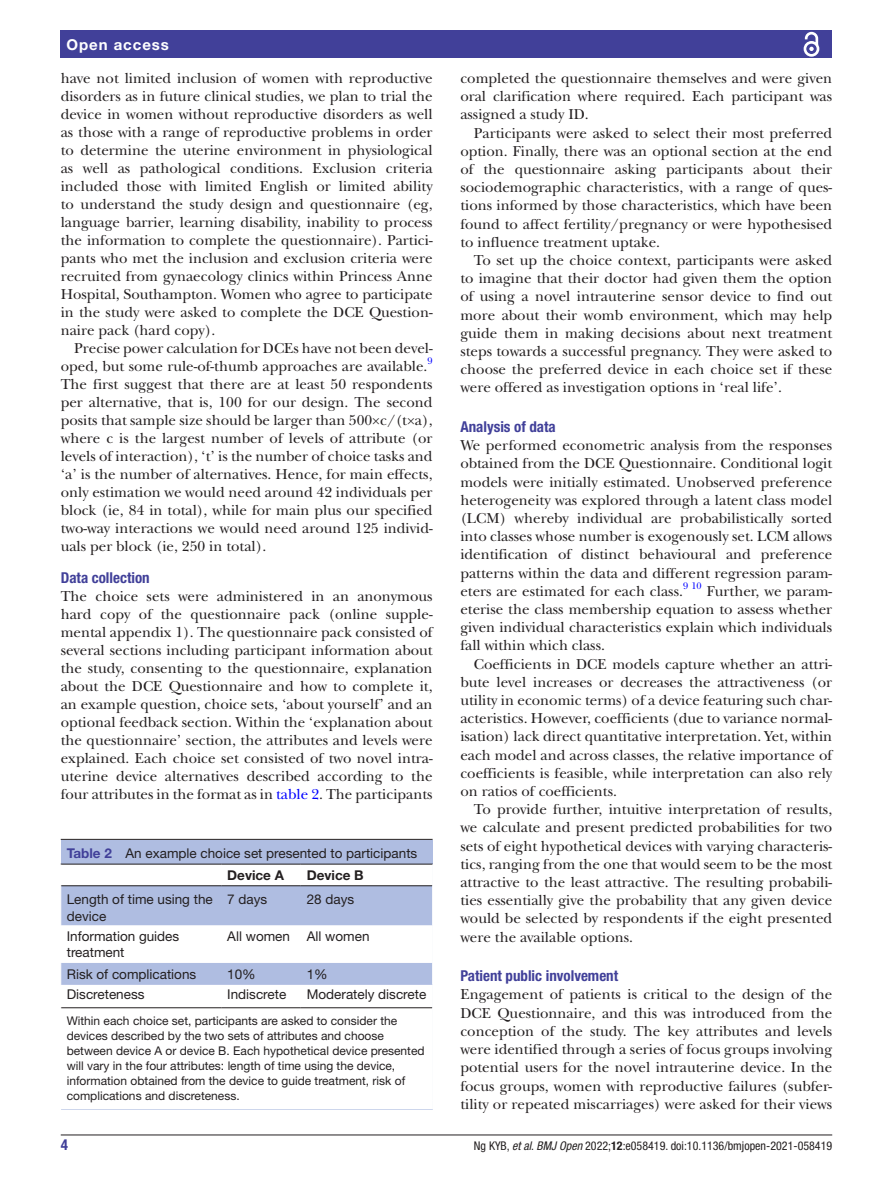
<style>
.page{position:relative;width:893px;height:1191px;background:#fff}
.page>*{position:absolute;margin:0;border:0;box-sizing:border-box;transform-origin:0 0}
.t1{font:15px/18.1px "New Baskerville";color:#231f20;text-align:justify}
.t2{font:700 condensed 15px "Helvetica Neue LT Std";color:#414099}
.t3{font:700 15px "Helvetica Neue LT Std";letter-spacing:.065em;color:#fff}
.t4{font:13.5px/16.2px "Helvetica Neue LT Std";color:#231f20}
.t5{font:700 13.5px "Helvetica Neue LT Std";color:#231f20}
.t6{font:12px/15px "Helvetica Neue LT Std";color:#231f20}
.t7{font:condensed 12px "Helvetica Neue LT Std";color:#231f20}
.t8{font:9.9px "New Baskerville";color:#00f}
.s1{color:#00f}
.s2{font-weight:700;color:#414099}
.s3{font-weight:700}
.s4{font-style:italic}
</style>
<div class="page">
<hr style="left:61px;top:1134px;width:771px;height:1px;background:#231f20">
<div style="left:61px;top:31px;width:771px;height:27px;background:#414099"></div>
<svg style="left:803px;top:31px;width:17px;height:26px"></svg>
<div style="left:61px;top:840px;width:372px;height:269px;background:#afbde1"></div>
<hr style="left:61px;top:839px;width:372px;height:1px;background:#231f20">
<div style="left:61px;top:1008px;width:371px;height:101px;background:#fff"></div>
<hr style="left:61px;top:863px;width:160px;height:1px;background:#231f20">
<hr style="left:221px;top:863px;width:80px;height:1px;background:#231f20">
<hr style="left:301px;top:863px;width:132px;height:1px;background:#231f20">
<hr style="left:221px;top:1007px;width:80px;height:1px;background:#231f20">
<hr style="left:301px;top:1007px;width:131px;height:1px;background:#231f20">
<hr style="left:61px;top:1007px;width:160px;height:1px;background:#231f20">
<svg style="left:60px;top:864px;width:373px;height:143px"></svg>
<hr style="left:432px;top:1007px;width:1px;height:102px;background:#fff">
<hr style="left:67px;top:1099px;width:366px;height:2px;background:#fff">
<p class="t3" style="left:66px;top:35px;width:104px">Open access</p>
<p class="t1" style="left:61px;top:69px;width:373px">have not limited inclusion of women with reproductive disorders as in future clinical studies, we plan to trial the device in women without reproductive disorders as well as those with a range of reproductive problems in order to determine the uterine environment in physiological as well as pathological conditions. Exclusion criteria included those with limited English or limited ability to understand the study design and questionnaire (eg, language barrier, learning disability, inability to process the information to complete the questionnaire). Partici&shy;pants who met the inclusion and exclusion criteria were recruited from gynaecology clinics within Princess Anne Hospital, Southampton. Women who agree to participate in the study were asked to complete the DCE Question&shy;naire pack (hard copy).</p>
<p class="t1" style="left:61px;top:339px;width:373px;text-indent:14px">Precise power calculation for DCEs have not been devel&shy;oped, but some rule-of-thumb approaches are available.</p>
<p class="t8" style="left:427px;top:355px;width:7px">9</p>
<p class="t1" style="left:61px;top:375px;width:373px">The first suggest that there are at least 50 respondents per alternative, that is, 100 for our design. The second posits that sample size should be larger than 500×c/(t×a), where c is the largest number of levels of attribute (or levels of interaction), ‘t’ is the number of choice tasks and ‘a’ is the number of alternatives. Hence, for main effects, only estimation we would need around 42 individuals per block (ie, 84 in total), while for main plus our specified two-way interactions we would need around 125 individ&shy;uals per block (ie, 250 in total).</p>
<p class="t2" style="left:61px;top:568px;width:91px">Data collection</p>
<p class="t1" style="left:61px;top:587px;width:373px">The choice sets were administered in an anonymous hard copy of the questionnaire pack (online supple&shy;mental appendix 1). The questionnaire pack consisted of several sections including participant information about the study, consenting to the questionnaire, explanation about the DCE Questionnaire and how to complete it, an example question, choice sets, ‘about yourself’ and an optional feedback section. Within the ‘explanation about the questionnaire’ section, the attributes and levels were explained. Each choice set consisted of two novel intra&shy;uterine device alternatives described according to the four attributes in the format as in <span class="s1">table 2</span>. The participants</p>
<p class="t4" style="left:227px;top:841px;width:192px;line-height:22px;text-indent:-160px"><span class="s2">Table 2</span> An example choice set presented to participants<br><span class="s3">Device A</span></p>
<p class="t5" style="left:307px;top:866px;width:59px">Device B</p>
<p class="t4" style="left:67px;top:891px;width:148px">Length of time using the device</p>
<p class="t4" style="left:227px;top:891px;width:42px">7 days</p>
<p class="t4" style="left:307px;top:891px;width:49px">28 days</p>
<p class="t4" style="left:67px;top:927px;width:114px">Information guides treatment</p>
<p class="t4" style="left:227px;top:927px;width:144px">All women All women</p>
<p class="t4" style="left:67px;top:965px;width:131px">Risk of complications</p>
<p class="t4" style="left:227px;top:965px;width:30px">10%</p>
<p class="t4" style="left:307px;top:965px;width:23px">1%</p>
<p class="t4" style="left:67px;top:985px;width:79px">Discreteness</p>
<p class="t4" style="left:227px;top:985px;width:61px">Indiscrete</p>
<p class="t4" style="left:307px;top:985px;width:121px">Moderately discrete</p>
<p class="t6" style="left:67px;top:1013px;width:359px">Within each choice set, participants are asked to consider the devices described by the two sets of attributes and choose between device A or device B. Each hypothetical device presented will vary in the four attributes: length of time using the device, information obtained from the device to guide treatment, risk of complications and discreteness.</p>
<p class="t1" style="left:460px;top:69px;width:373px">completed the questionnaire themselves and were given oral clarification where required. Each participant was assigned a study ID.</p>
<p class="t1" style="left:460px;top:124px;width:373px;text-indent:14px">Participants were asked to select their most preferred option. Finally, there was an optional section at the end of the questionnaire asking participants about their sociodemographic characteristics, with a range of ques&shy;tions informed by those characteristics, which have been found to affect fertility/pregnancy or were hypothesised to influence treatment uptake.</p>
<p class="t1" style="left:460px;top:251px;width:373px;text-indent:14px">To set up the choice context, participants were asked to imagine that their doctor had given them the option of using a novel intrauterine sensor device to find out more about their womb environment, which may help guide them in making decisions about next treatment steps towards a successful pregnancy. They were asked to choose the preferred device in each choice set if these were offered as investigation options in ‘real life’.</p>
<p class="t2" style="left:460px;top:417px;width:97px">Analysis of data</p>
<p class="t1" style="left:460px;top:436px;width:373px">We performed econometric analysis from the responses obtained from the DCE Questionnaire. Conditional logit models were initially estimated. Unobserved preference heterogeneity was explored through a latent class model (LCM) whereby individual are probabilistically sorted into classes whose number is exogenously set. LCM allows identification of distinct behavioural and preference patterns within the data and different regression param&shy;eters are estimated for each class.</p>
<p class="t8" style="left:683px;top:580px;width:20px">9 10</p>
<p class="t1" style="left:460px;top:582px;width:373px;text-indent:246px">Further, we param&shy;eterise the class membership equation to assess whether given individual characteristics explain which individuals fall within which class.</p>
<p class="t1" style="left:460px;top:655px;width:373px;text-indent:14px">Coefficients in DCE models capture whether an attri&shy;bute level increases or decreases the attractiveness (or utility in economic terms) of a device featuring such char&shy;acteristics. However, coefficients (due to variance normal&shy;isation) lack direct quantitative interpretation. Yet, within each model and across classes, the relative importance of coefficients is feasible, while interpretation can also rely on ratios of coefficients.</p>
<p class="t1" style="left:460px;top:800px;width:373px;text-indent:14px">To provide further, intuitive interpretation of results, we calculate and present predicted probabilities for two sets of eight hypothetical devices with varying characteris&shy;tics, ranging from the one that would seem to be the most attractive to the least attractive. The resulting probabili&shy;ties essentially give the probability that any given device would be selected by respondents if the eight presented were the available options.</p>
<p class="t2" style="left:460px;top:967px;width:159px">Patient public involvement</p>
<p class="t1" style="left:460px;top:985px;width:373px">Engagement of patients is critical to the design of the DCE Questionnaire, and this was introduced from the conception of the study. The key attributes and levels were identified through a series of focus groups involving potential users for the novel intrauterine device. In the focus groups, women with reproductive failures (subfer&shy;tility or repeated miscarriages) were asked for their views</p>
<p class="t2" style="left:61px;top:1135px;width:9px">4</p>
<p class="t7" style="left:474px;top:1138px;width:360px">Ng KYB, <span class="s4">et al</span>. <span class="s4">BMJ Open</span> 2022;<span class="s3">12</span>:e058419. doi:10.1136/bmjopen-2021-058419</p>
</div>
